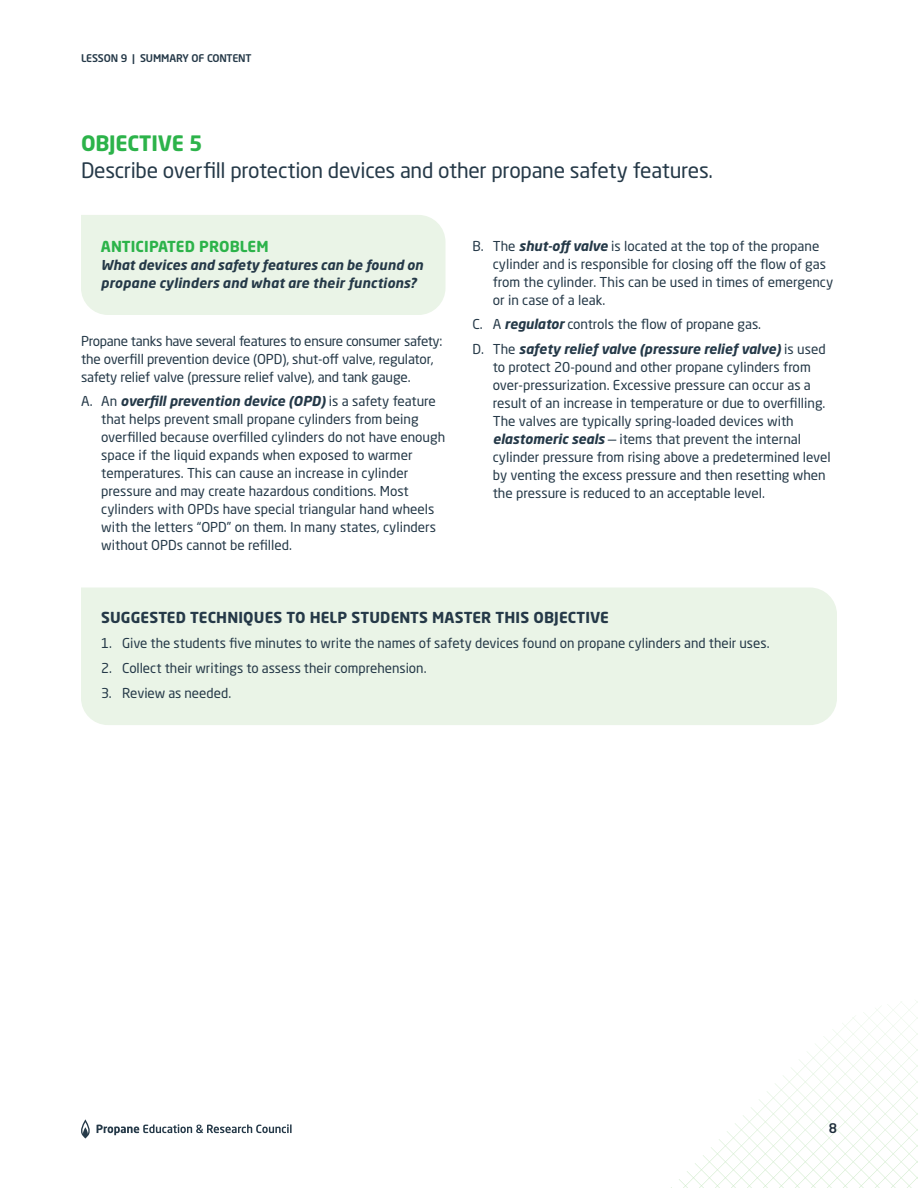
<style>
.page{position:relative;width:918px;height:1188px;background:#fff}
.page>*{position:absolute;margin:0;border:0;box-sizing:border-box;transform-origin:0 0}
.t1{font:21px "Neo Sans W1 G";letter-spacing:-.015em;color:#253948}
.t2{font:700 21px "Neo Sans W1 G";letter-spacing:-.01em;color:#2cb34a}
.t3{font:700 15px "Neo Sans W1 G";letter-spacing:.01em;color:#253948}
.t4{font:700 15px "Neo Sans W1 G";letter-spacing:.01em;color:#2cb34a}
.t5{font:13.5px/18px "Neo Sans W1 G";color:#253948}
.t6{font:italic 700 13.5px/24.8px "Neo Sans W1 G";letter-spacing:.005em;color:#253948}
.t7{font:13.5px/18px "Neo Sans W1 G";letter-spacing:-.02em;color:#253948}
.t8{font:500 13.2px "Neo Sans W1 G";color:#1c2b39}
.t9{font:500 10.5px "Neo Sans W1 G";letter-spacing:-.01em;color:#253948}
.s1{font-weight:700;font-style:italic}
.s2{font-weight:400;font-style:normal}
</style>
<div class="page">
<div style="left:81px;top:215px;width:365px;height:100px;background:#eaf4e7"></div>
<svg style="left:671px;top:1000px;width:247px;height:188px"></svg>
<svg style="left:81px;top:1119px;width:9px;height:19px"></svg>
<svg style="left:97px;top:1124px;width:195px;height:11px"></svg>
<div style="left:81px;top:588px;width:756px;height:137px;background:#eaf4e7"></div>
<p class="t9" style="left:81px;top:52px;width:172px">LESSON 9 | SUMMARY OF CONTENT</p>
<h1 class="t2" style="left:81px;top:130px;width:123px">OBJECTIVE 5</h1>
<h1 class="t1" style="left:81px;top:157px;width:634px">Describe overfill protection devices and other propane safety features.</h1>
<p class="t4" style="left:101px;top:237px;width:169px">ANTICIPATED PROBLEM</p>
<p class="t6" style="left:101px;top:256px;width:324px;line-height:18px">What devices and safety features can be found on propane cylinders and what are their functions?</p>
<p class="t7" style="left:81px;top:331px;width:363px">Propane tanks have several features to ensure consumer safety: the overfill prevention device (OPD), shut-off valve, regulator, safety relief valve (pressure relief valve), and tank gauge.</p>
<p class="t5" style="left:101px;top:392px;width:345px;text-indent:-20px">A. An <span class="s1">overfill prevention device (OPD)</span> is a safety feature that helps prevent small propane cylinders from being overfilled because overfilled cylinders do not have enough space if the liquid expands when exposed to warmer temperatures. This can cause an increase in cylinder pressure and may create hazardous conditions. Most cylinders with OPDs have special triangular hand wheels with the letters “OPD” on them. In many states, cylinders without OPDs cannot be refilled.</p>
<p class="t5" style="left:493px;top:237px;width:342px;text-indent:-20px">B. The <span class="s1">shut-off valve</span> is located at the top of the propane cylinder and is responsible for closing off the flow of gas from the cylinder. This can be used in times of emergency or in case of a leak.</p>
<p class="t6" style="left:472px;top:312px;width:355px"><span class="s2">C. A</span> regulator <span class="s2">controls the flow of propane gas.<br>D. The</span> safety relief valve (pressure relief valve) <span class="s2">is used</span></p>
<p class="t5" style="left:493px;top:358px;width:340px">to protect 20-pound and other propane cylinders from over-pressurization. Excessive pressure can occur as a result of an increase in temperature or due to overfilling.<br>The valves are typically spring-loaded devices with <span class="s1">elastomeric seals</span> — items that prevent the internal cylinder pressure from rising above a predetermined level by venting the excess pressure and then resetting when the pressure is reduced to an acceptable level.</p>
<p class="t3" style="left:101px;top:608px;width:509px">SUGGESTED TECHNIQUES TO HELP STUDENTS MASTER THIS OBJECTIVE</p>
<p class="t5" style="left:101px;top:634px;width:670px">1. Give the students five minutes to write the names of safety devices found on propane cylinders and their uses.</p>
<p class="t5" style="left:101px;top:659px;width:327px">2. Collect their writings to assess their comprehension.</p>
<p class="t5" style="left:101px;top:683px;width:132px">3. Review as needed.</p>
<p class="t8" style="left:829px;top:1120px;width:10px">8</p>
</div>
